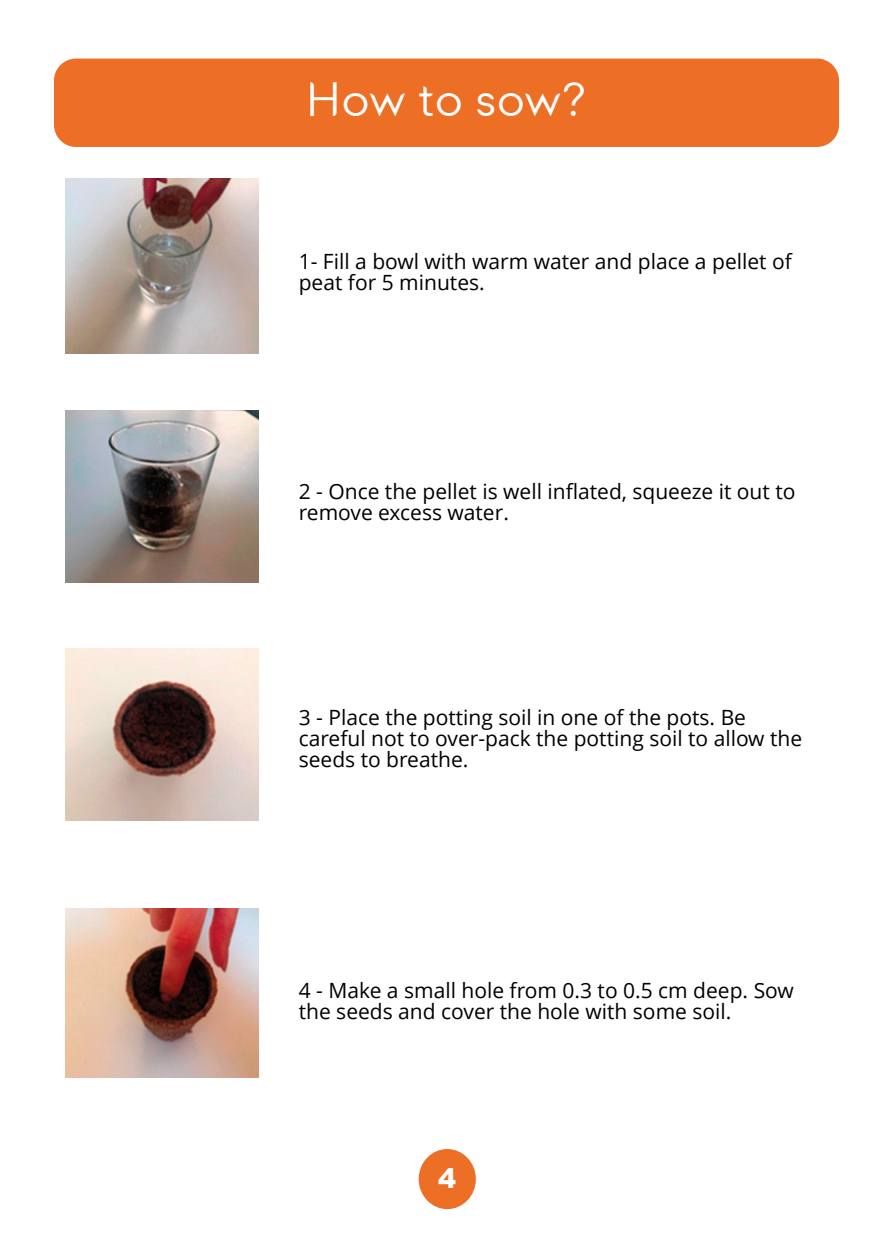
<style>
.page{position:relative;width:894px;height:1260px;background:#fff}
.page>*{position:absolute;margin:0;border:0;box-sizing:border-box;transform-origin:0 0}
.t1{font:48px "Medel";color:#fff}
.t2{font:900 27px "Arial";color:#fff}
.t3{font:21px/21px "Open Sans";color:#000}
</style>
<div class="page">
<div style="left:54px;top:59px;width:785px;height:88px;background:#ed6e25;border-radius:22px"></div>
<img style="left:65px;top:179px;width:194px;height:174px">
<img style="left:65px;top:410px;width:194px;height:172px">
<img style="left:65px;top:648px;width:194px;height:172px">
<img style="left:65px;top:908px;width:194px;height:169px">
<div style="left:418px;top:1148px;width:58px;height:60px;background:#ed6e25;border-radius:50%"></div>
<h1 class="t1" style="left:308px;top:72px;width:279px">How to sow?</h1>
<p class="t3" style="left:299px;top:252px;width:494px">1- Fill a bowl with warm water and place a pellet of peat for 5 minutes.</p>
<p class="t3" style="left:299px;top:483px;width:498px">2 - Once the pellet is well inflated, squeeze it out to remove excess water.</p>
<p class="t3" style="left:299px;top:709px;width:505px">3 - Place the potting soil in one of the pots. Be careful not to over-pack the potting soil to allow the seeds to breathe.</p>
<p class="t3" style="left:299px;top:981px;width:496px">4 - Make a small hole from 0.3 to 0.5 cm deep. Sow the seeds and cover the hole with some soil.</p>
<p class="t2" style="left:438px;top:1168px;width:20px">4</p>
</div>
